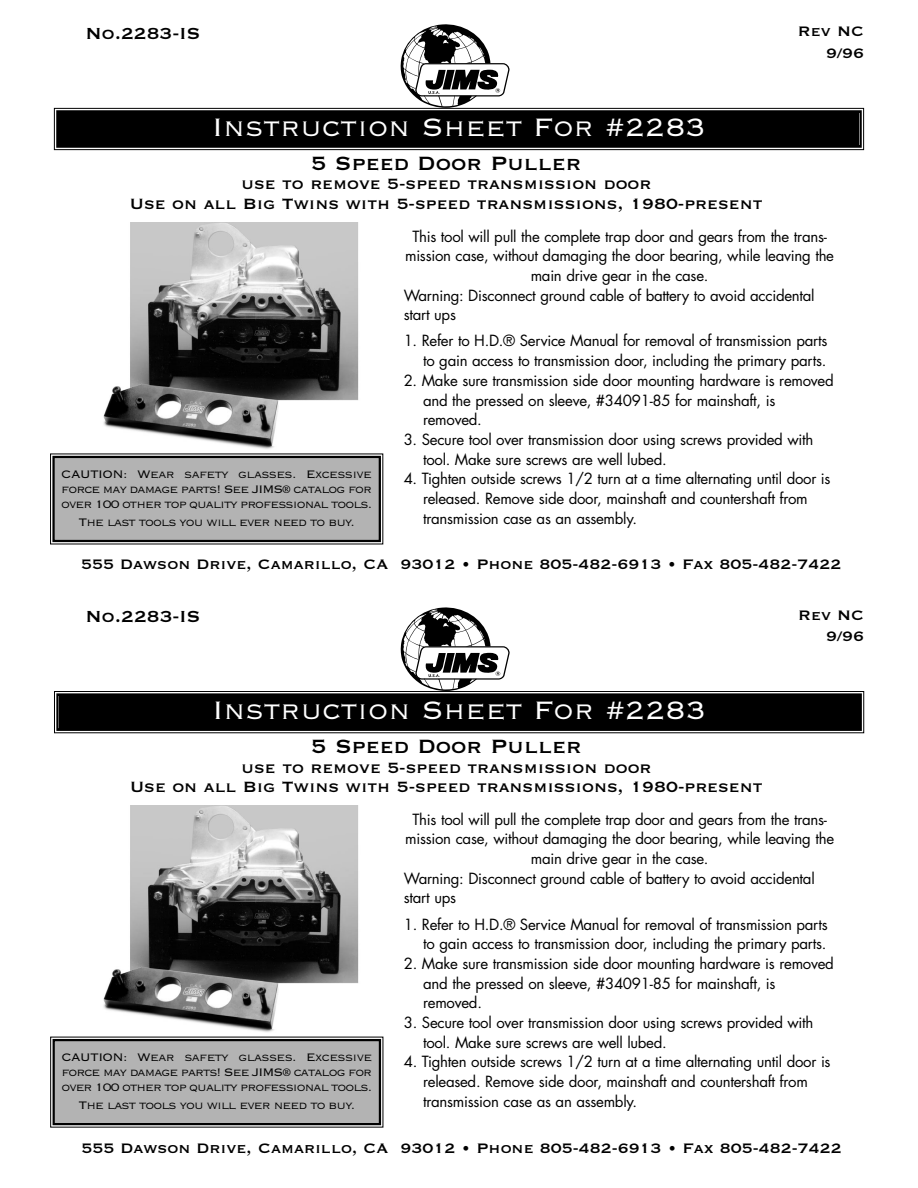
<style>
.page{position:relative;width:918px;height:1188px;background:#fff}
.page>*{position:absolute;margin:0;border:0;box-sizing:border-box;transform-origin:0 0}
.t1{font:33px "Copperplate Thirty Two BC";color:#fff}
.t2{font:25.2px "Copperplate Thirty One BC";color:#000}
.t3{font:21px "Copperplate Thirty One BC";color:#000}
.t4{font:19.5px/19.6px "Copperplate Thirty One BC";color:#000;text-align:center}
.t5{font:18px/21.6px "Copperplate Thirty One BC";color:#000;text-align:right}
.t6{font:15px/19.6px "Futura";letter-spacing:-.02em;color:#000}
.t7{font:14.25px/14.9px "Copperplate Thirty Two BC";letter-spacing:-.06em;color:#000;text-align:justify}
</style>
<div class="page">
<div style="left:58px;top:112px;width:802px;height:34px;background:#000"></div>
<div style="left:54px;top:108px;width:810px;height:42px;border:1px solid #000"></div>
<div style="left:56px;top:110px;width:806px;height:38px;border:2px solid #000"></div>
<img style="left:103px;top:223px;width:256px;height:226px">
<svg style="left:400px;top:24px;width:110px;height:84px"></svg>
<div style="left:55px;top:458px;width:324px;height:82px;background:#b3b3b3"></div>
<div style="left:52px;top:456px;width:329px;height:86px;border:2px solid #000"></div>
<div style="left:59px;top:696px;width:801px;height:33px;background:#000"></div>
<div style="left:54px;top:691px;width:810px;height:42px;border:1px solid #000"></div>
<div style="left:56px;top:693px;width:806px;height:38px;border:2px solid #000"></div>
<img style="left:103px;top:806px;width:256px;height:226px">
<svg style="left:401px;top:608px;width:109px;height:83px"></svg>
<div style="left:55px;top:1041px;width:324px;height:82px;background:#b3b3b3"></div>
<div style="left:53px;top:1039px;width:328px;height:86px;border:2px solid #000"></div>
<h3 class="t3" style="left:86px;top:20px;width:116px">No.2283-IS</h3>
<h1 class="t1" style="left:212px;top:106px;width:495px">Instruction Sheet For #2283</h1>
<h2 class="t2" style="left:311px;top:146px;width:272px">5 Speed Door Puller</h2>
<h3 class="t4" style="left:130px;top:173px;width:634px">use to remove 5-speed transmission door<br>Use on all Big Twins with 5-speed transmissions, 1980-present</h3>
<p class="t5" style="left:798px;top:19px;width:68px">Rev NC<br>9/96</p>
<p class="t7" style="left:61px;top:466px;width:312px">CAUTION: Wear safety glasses. Excessive force may damage parts! See JIMS® catalog for over 100 other top quality professional tools.</p>
<p class="t7" style="left:78px;top:514px;width:278px">The last tools you will ever need to buy.</p>
<p class="t6" style="left:412px;top:227px;width:416px">This tool will pull the complete trap door and gears from the trans-</p>
<p class="t6" style="left:405px;top:247px;width:431px">mission case, without damaging the door bearing, while leaving the</p>
<p class="t6" style="left:531px;top:267px;width:179px">main drive gear in the case.</p>
<p class="t6" style="left:404px;top:287px;width:412px">Warning: Disconnect ground cable of battery to avoid accidental</p>
<p class="t6" style="left:404px;top:306px;width:54px">start ups</p>
<p class="t6" style="left:404px;top:332px;width:425px;text-align:right">1. Refer to H.D.® Service Manual for removal of transmission parts to gain access to transmission door, including the primary parts.</p>
<p class="t6" style="left:423px;top:372px;width:412px;text-indent:-19px">2. Make sure transmission side door mounting hardware is removed and the pressed on sleeve, #34091-85 for mainshaft, is removed.</p>
<p class="t6" style="left:423px;top:431px;width:392px;text-indent:-19px">3. Secure tool over transmission door using screws provided with tool. Make sure screws are well lubed.</p>
<p class="t6" style="left:423px;top:470px;width:409px;text-indent:-19px">4. Tighten outside screws 1/2 turn at a time alternating until door is released. Remove side door, mainshaft and countershaft from transmission case as an assembly.</p>
<p class="t5" style="left:81px;top:552px;width:762px">555 Dawson Drive, Camarillo, CA 93012 • Phone 805-482-6913 • Fax 805-482-7422</p>
<h3 class="t3" style="left:86px;top:603px;width:116px">No.2283-IS</h3>
<h1 class="t1" style="left:212px;top:689px;width:495px">Instruction Sheet For #2283</h1>
<h2 class="t2" style="left:311px;top:730px;width:272px">5 Speed Door Puller</h2>
<h3 class="t4" style="left:130px;top:756px;width:634px">use to remove 5-speed transmission door<br>Use on all Big Twins with 5-speed transmissions, 1980-present</h3>
<p class="t5" style="left:798px;top:603px;width:68px">Rev NC<br>9/96</p>
<p class="t7" style="left:61px;top:1049px;width:312px">CAUTION: Wear safety glasses. Excessive force may damage parts! See JIMS® catalog for over 100 other top quality professional tools.</p>
<p class="t7" style="left:79px;top:1097px;width:278px">The last tools you will ever need to buy.</p>
<p class="t6" style="left:412px;top:811px;width:416px">This tool will pull the complete trap door and gears from the trans-</p>
<p class="t6" style="left:405px;top:830px;width:431px">mission case, without damaging the door bearing, while leaving the</p>
<p class="t6" style="left:531px;top:850px;width:179px">main drive gear in the case.</p>
<p class="t6" style="left:404px;top:870px;width:412px">Warning: Disconnect ground cable of battery to avoid accidental</p>
<p class="t6" style="left:404px;top:889px;width:54px">start ups</p>
<p class="t6" style="left:404px;top:916px;width:425px;text-align:right">1. Refer to H.D.® Service Manual for removal of transmission parts to gain access to transmission door, including the primary parts.</p>
<p class="t6" style="left:423px;top:955px;width:412px;text-indent:-19px">2. Make sure transmission side door mounting hardware is removed and the pressed on sleeve, #34091-85 for mainshaft, is removed.</p>
<p class="t6" style="left:423px;top:1014px;width:392px;text-indent:-19px">3. Secure tool over transmission door using screws provided with tool. Make sure screws are well lubed.</p>
<p class="t6" style="left:423px;top:1053px;width:409px;text-indent:-19px">4. Tighten outside screws 1/2 turn at a time alternating until door is released. Remove side door, mainshaft and countershaft from transmission case as an assembly.</p>
<p class="t5" style="left:81px;top:1136px;width:762px">555 Dawson Drive, Camarillo, CA 93012 • Phone 805-482-6913 • Fax 805-482-7422</p>
</div>
